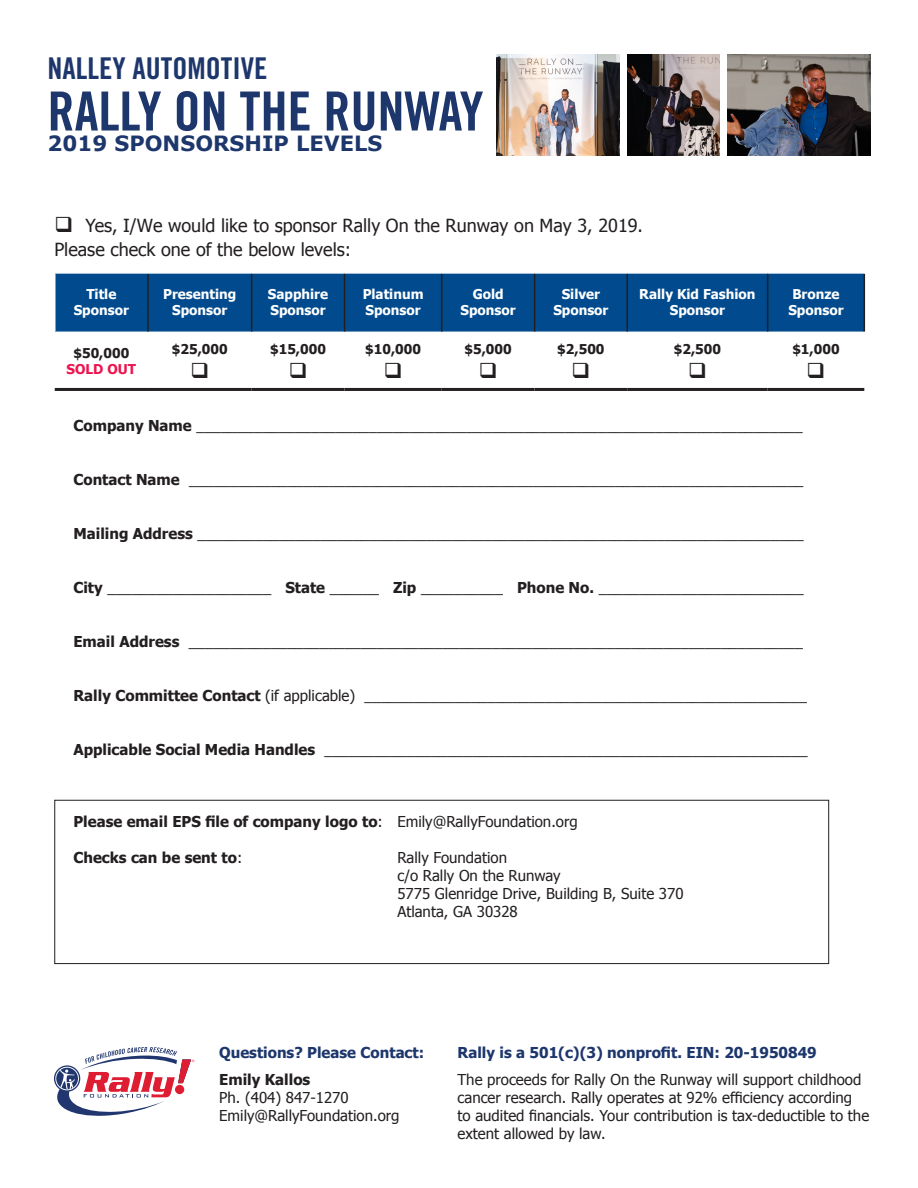
<style>
.page{position:relative;width:918px;height:1188px;background:#fff}
.page>*{position:absolute;margin:0;border:0;box-sizing:border-box;transform-origin:0 0}
.t1{font:54px "Trade Gothic Bold Cond Twenty";color:#1d366c}
.t2{font:30px "Trade Gothic Bold Cond Twenty";color:#1d366c}
.t3{font:700 21px "Verdana";color:#1d366c}
.t4{font:18px/24px "Tahoma";color:#231f20}
.t5{font:15px/18px "Tahoma";color:#231f20}
.t6{font:700 15px "Tahoma";color:#231f20}
.t7{font:700 15px "Tahoma";color:#1d366c}
.t8{font:700 13.5px/16.2px "Tahoma";color:#fff;text-align:center}
.t9{font:700 13.5px "Tahoma";color:#231f20}
.t10{font:700 13.5px "Tahoma";color:#ed154e}
.s1{font-weight:700}
.s2{font-weight:400}
</style>
<div class="page">
<div style="left:56px;top:274px;width:808px;height:58px;background:#004a8d"></div>
<hr style="left:147px;top:274px;width:2px;height:58px;background:#231f20">
<hr style="left:251px;top:274px;width:1px;height:58px;background:#231f20">
<hr style="left:344px;top:274px;width:1px;height:58px;background:#231f20">
<hr style="left:441px;top:274px;width:1px;height:58px;background:#231f20">
<hr style="left:534px;top:274px;width:1px;height:58px;background:#231f20">
<hr style="left:626px;top:274px;width:2px;height:58px;background:#231f20">
<hr style="left:767px;top:274px;width:1px;height:58px;background:#231f20">
<hr style="left:864px;top:274px;width:1px;height:58px;background:#231f20">
<hr style="left:55px;top:388px;width:93px;height:3px;background:#231f20">
<hr style="left:148px;top:388px;width:104px;height:3px;background:#231f20">
<hr style="left:252px;top:388px;width:93px;height:3px;background:#231f20">
<hr style="left:345px;top:388px;width:97px;height:3px;background:#231f20">
<hr style="left:442px;top:388px;width:93px;height:3px;background:#231f20">
<hr style="left:535px;top:388px;width:92px;height:3px;background:#231f20">
<hr style="left:627px;top:388px;width:141px;height:3px;background:#231f20">
<hr style="left:768px;top:388px;width:96px;height:3px;background:#231f20">
<div style="left:54px;top:800px;width:775px;height:164px;border:1px solid #231f20"></div>
<svg style="left:54px;top:1047px;width:140px;height:69px"></svg>
<div style="left:175px;top:1085px;width:9px;height:9px;background:#de1d33;border-radius:50%"></div>
<img style="left:727px;top:54px;width:143px;height:102px">
<img style="left:628px;top:54px;width:91px;height:102px">
<img style="left:496px;top:54px;width:124px;height:102px">
<p class="t2" style="left:48px;top:50px;width:221px">NALLEY AUTOMOTIVE</p>
<p class="t1" style="left:48px;top:78px;width:437px">RALLY ON THE RUNWAY</p>
<p class="t3" style="left:48px;top:130px;width:336px">2019 SPONSORSHIP LEVELS</p>
<p class="t4" style="left:54px;top:213px;width:590px;text-indent:31px">Yes, I/We would like to sponsor Rally On the Runway on May 3, 2019.<br>Please check one of the below levels:</p>
<p class="t8" style="left:74px;top:285px;width:57px">Title<br>Sponsor</p>
<p class="t8" style="left:163px;top:285px;width:75px">Presenting</p>
<p class="t8" style="left:172px;top:302px;width:57px">Sponsor</p>
<p class="t8" style="left:268px;top:285px;width:62px">Sapphire</p>
<p class="t8" style="left:271px;top:302px;width:57px">Sponsor</p>
<p class="t8" style="left:363px;top:285px;width:62px">Platinum</p>
<p class="t8" style="left:366px;top:302px;width:57px">Sponsor</p>
<p class="t8" style="left:473px;top:285px;width:32px">Gold</p>
<p class="t8" style="left:461px;top:302px;width:57px">Sponsor</p>
<p class="t8" style="left:562px;top:285px;width:40px">Silver</p>
<p class="t8" style="left:553px;top:302px;width:57px">Sponsor</p>
<p class="t8" style="left:639px;top:285px;width:118px">Rally Kid Fashion</p>
<p class="t8" style="left:670px;top:302px;width:57px">Sponsor</p>
<p class="t8" style="left:792px;top:285px;width:49px">Bronze</p>
<p class="t8" style="left:788px;top:302px;width:57px">Sponsor</p>
<p class="t9" style="left:73px;top:343px;width:57px">$50,000</p>
<p class="t10" style="left:67px;top:359px;width:71px">SOLD OUT</p>
<p class="t9" style="left:172px;top:339px;width:57px">$25,000</p>
<p class="t9" style="left:270px;top:339px;width:57px">$15,000</p>
<p class="t9" style="left:365px;top:339px;width:57px">$10,000</p>
<p class="t9" style="left:465px;top:339px;width:49px">$5,000</p>
<p class="t9" style="left:557px;top:339px;width:49px">$2,500</p>
<p class="t9" style="left:674px;top:339px;width:49px">$2,500</p>
<p class="t9" style="left:792px;top:339px;width:49px">$1,000</p>
<p class="t5" style="left:73px;top:415px;width:731px"><span class="s1">Company Name</span> __________________________________________________________________________</p>
<p class="t5" style="left:73px;top:469px;width:732px"><span class="s1">Contact Name</span> ___________________________________________________________________________</p>
<p class="t5" style="left:73px;top:523px;width:732px"><span class="s1">Mailing Address</span> __________________________________________________________________________</p>
<p class="t5" style="left:73px;top:577px;width:732px"><span class="s1">City</span> ____________________ <span class="s1">State</span> ______ <span class="s1">Zip</span> __________ <span class="s1">Phone No.</span> _________________________</p>
<p class="t5" style="left:73px;top:631px;width:731px"><span class="s1">Email Address</span> ___________________________________________________________________________</p>
<p class="t5" style="left:73px;top:685px;width:735px"><span class="s1">Rally Committee Contact</span> (if applicable) ______________________________________________________</p>
<p class="t5" style="left:73px;top:739px;width:736px"><span class="s1">Applicable Social Media Handles</span> ___________________________________________________________</p>
<p class="t6" style="left:73px;top:811px;width:506px">Please email EPS file of company logo to<span class="s2">: Emily@RallyFoundation.org</span></p>
<p class="t6" style="left:73px;top:847px;width:170px">Checks can be sent to<span class="s2">:</span></p>
<p class="t5" style="left:397px;top:847px;width:111px">Rally Foundation</p>
<p class="t5" style="left:397px;top:865px;width:165px">c/o Rally On the Runway</p>
<p class="t5" style="left:397px;top:883px;width:288px">5775 Glenridge Drive, Building B, Suite 370</p>
<p class="t5" style="left:397px;top:901px;width:122px">Atlanta, GA 30328</p>
<p class="t7" style="left:219px;top:1042px;width:207px">Questions? Please Contact:</p>
<p class="t5" style="left:219px;top:1070px;width:131px"><span class="s1">Emily Kallos<br></span>Ph. (404) 847-1270</p>
<p class="t5" style="left:219px;top:1106px;width:182px">Emily@RallyFoundation.org</p>
<p class="t7" style="left:458px;top:1042px;width:361px">Rally is a 501(c)(3) nonprofit. EIN: 20-1950849</p>
<p class="t5" style="left:458px;top:1070px;width:413px">The proceeds for Rally On the Runway will support childhood cancer research. Rally operates at 92% efficiency according<br>to audited financials. Your contribution is tax-deductible to the extent allowed by law.</p>
</div>
